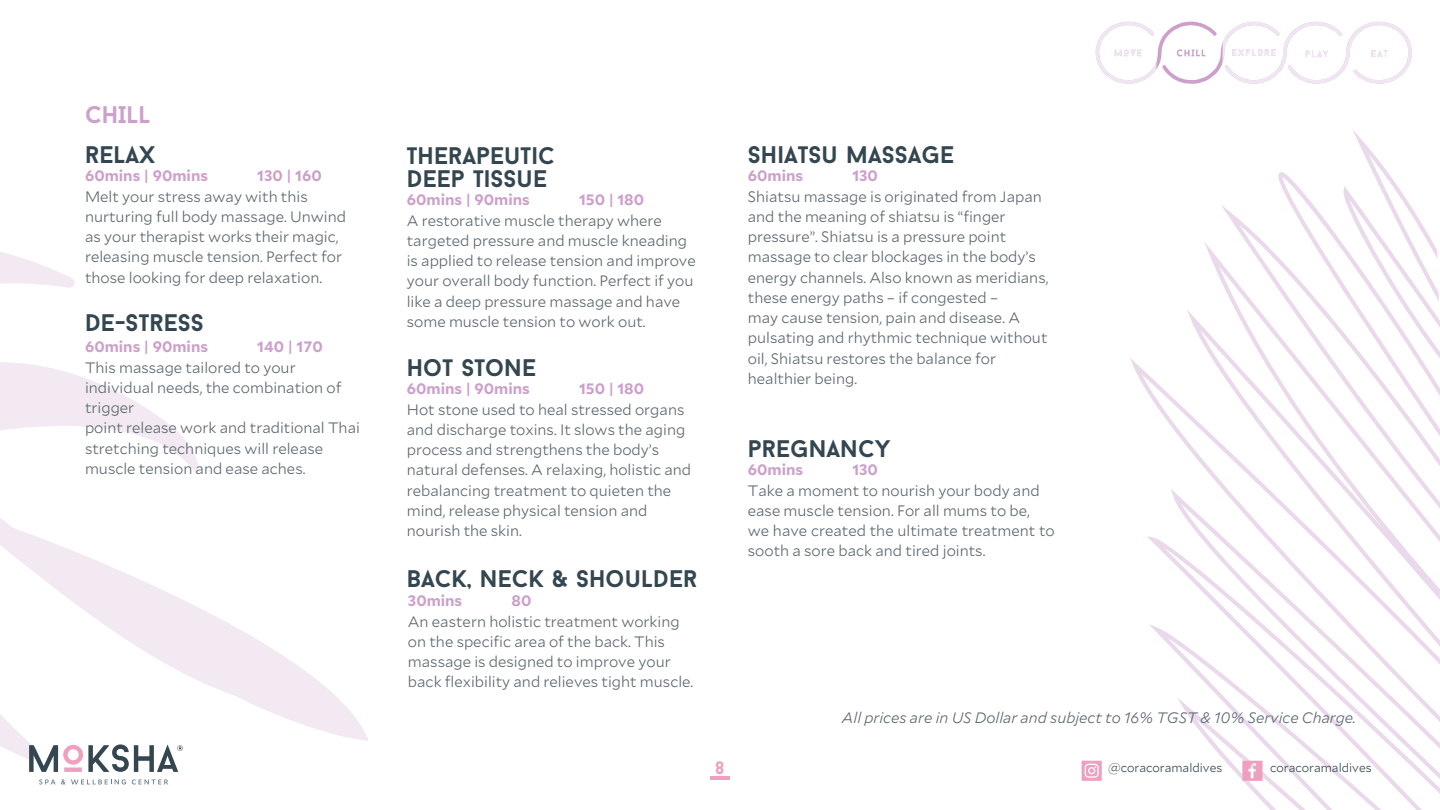
<style>
.page{position:relative;width:1440px;height:810px;background:#fff}
.page>*{position:absolute;margin:0;border:0;box-sizing:border-box;transform-origin:0 0}
.t1{font:700 24px/23.7px "Baron Neue";color:#344650}
.t2{font:700 24px/39.3px "Baron Neue";color:#cca0ca}
.t3{font:700 18px "Baron Neue";color:#efa0c1}
.t4{font:300 15px/20.2px "Mallory";color:#5c676f}
.t5{font:700 15px "Mallory";color:#cca0ca}
.t6{font:italic 300 15px "Mallory";color:#5c676f}
.t7{font:300 12px "Mallory";color:#344650}
.s1{color:#344650}
</style>
<div class="page">
<svg style="left:0;top:252px;width:368px;height:507px"></svg>
<svg style="left:39px;top:779px;width:87px;height:6px"></svg>
<svg style="left:132px;top:779px;width:36px;height:6px"></svg>
<svg style="left:29px;top:744px;width:154px;height:28px"></svg>
<hr style="left:710px;top:776px;width:20px;height:4px;background:#efa0c1">
<svg style="left:1082px;top:761px;width:20px;height:20px"></svg>
<svg style="left:1381px;top:722px;width:59px;height:88px"></svg>
<svg style="left:1130px;top:358px;width:310px;height:364px"></svg>
<svg style="left:1187px;top:242px;width:253px;height:405px"></svg>
<svg style="left:1278px;top:130px;width:132px;height:75px"></svg>
<svg style="left:1221px;top:205px;width:219px;height:304px"></svg>
<svg style="left:1149px;top:624px;width:232px;height:186px"></svg>
<svg style="left:1095px;top:21px;width:317px;height:63px"></svg>
<p class="t2" style="left:85px;top:98px;width:72px">CHILL<br><span class="s1">RELAX</span></p>
<p class="t1" style="left:407px;top:146px;width:149px">THERAPEUTIC<br>DEEP TISSUE</p>
<p class="t5" style="left:85px;top:165px;width:124px">60mins | 90mins</p>
<p class="t5" style="left:257px;top:165px;width:66px">130 | 160</p>
<p class="t4" style="left:85px;top:186px;width:263px">Melt your stress away with this nurturing full body massage. Unwind as your therapist works their magic, releasing muscle tension. Perfect for those looking for deep relaxation.</p>
<p class="t5" style="left:407px;top:189px;width:124px">60mins | 90mins</p>
<p class="t5" style="left:579px;top:189px;width:67px">150 | 180</p>
<p class="t4" style="left:407px;top:210px;width:291px">A restorative muscle therapy where targeted pressure and muscle kneading is applied to release tension and improve your overall body function. Perfect if you like a deep pressure massage and have some muscle tension to work out.</p>
<p class="t1" style="left:85px;top:313px;width:120px">DE-STRESS</p>
<p class="t5" style="left:85px;top:336px;width:124px">60mins | 90mins</p>
<p class="t5" style="left:257px;top:336px;width:67px">140 | 170</p>
<p class="t4" style="left:85px;top:357px;width:258px">This massage tailored to your individual needs, the combination of trigger</p>
<p class="t4" style="left:85px;top:417px;width:276px">point release work and traditional Thai stretching techniques will release muscle tension and ease aches.</p>
<p class="t1" style="left:407px;top:358px;width:131px">HOT STONE</p>
<p class="t5" style="left:407px;top:378px;width:124px">60mins | 90mins</p>
<p class="t5" style="left:579px;top:378px;width:67px">150 | 180</p>
<p class="t4" style="left:407px;top:399px;width:286px">Hot stone used to heal stressed organs and discharge toxins. It slows the aging process and strengthens the body’s natural defenses. A relaxing, holistic and rebalancing treatment to quieten the mind, release physical tension and nourish the skin.</p>
<p class="t1" style="left:407px;top:569px;width:292px">BACK, NECK &amp; SHOULDER</p>
<p class="t5" style="left:408px;top:590px;width:56px">30mins</p>
<p class="t5" style="left:512px;top:590px;width:21px">80</p>
<p class="t4" style="left:408px;top:610px;width:287px">An eastern holistic treatment working on the specific area of the back. This massage is designed to improve your back flexibility and relieves tight muscle.</p>
<p class="t1" style="left:748px;top:145px;width:208px">SHIATSU MASSAGE</p>
<p class="t5" style="left:748px;top:165px;width:57px">60mins</p>
<p class="t5" style="left:852px;top:165px;width:27px">130</p>
<p class="t4" style="left:748px;top:186px;width:302px">Shiatsu massage is originated from Japan and the meaning of shiatsu is “finger pressure”. Shiatsu is a pressure point massage to clear blockages in the body’s energy channels. Also known as meridians, these energy paths – if congested –</p>
<p class="t4" style="left:748px;top:307px;width:301px">may cause tension, pain and disease. A pulsating and rhythmic technique without oil, Shiatsu restores the balance for healthier being.</p>
<p class="t1" style="left:748px;top:439px;width:144px">PREGNANCY</p>
<p class="t5" style="left:748px;top:459px;width:57px">60mins</p>
<p class="t5" style="left:852px;top:459px;width:27px">130</p>
<p class="t4" style="left:748px;top:480px;width:293px">Take a moment to nourish your body and ease muscle tension. For all mums to be,</p>
<p class="t4" style="left:748px;top:520px;width:309px">we have created the ultimate treatment to sooth a sore back and tired joints.</p>
<p class="t6" style="left:842px;top:707px;width:516px">All prices are in US Dollar and subject to 16% TGST &amp; 10% Service Charge.</p>
<p class="t3" style="left:716px;top:760px;width:10px">8</p>
<p class="t7" style="left:1108px;top:760px;width:116px">@coracoramaldives</p>
<p class="t7" style="left:1270px;top:760px;width:103px">coracoramaldives</p>
</div>
